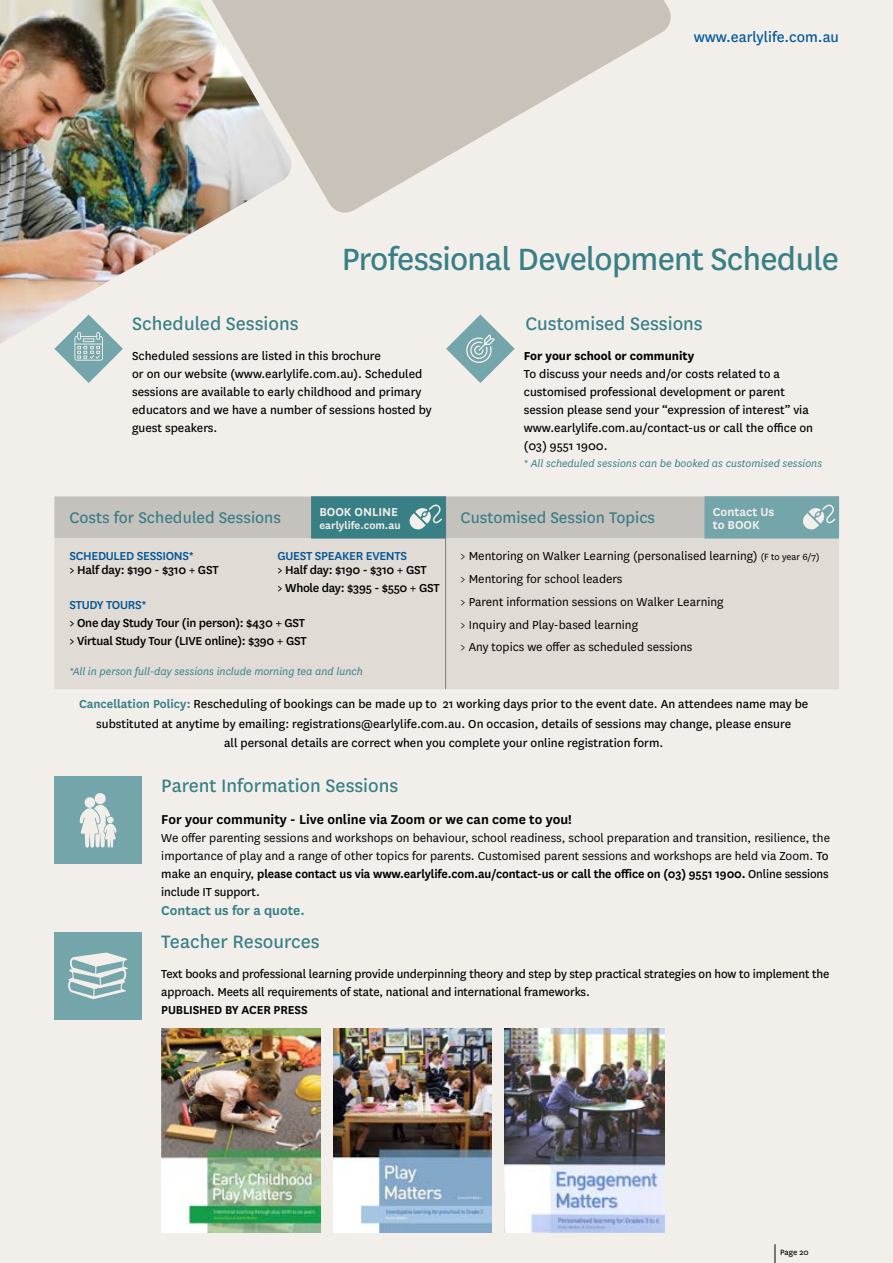
<style>
.page{position:relative;width:893px;height:1263px;background:#f2efeb}
.page>*{position:absolute;margin:0;border:0;box-sizing:border-box;transform-origin:0 0}
.t1{font:36px "National";letter-spacing:-.02em;color:#387f86}
.t2{font:21px "National";color:#387f86}
.t3{font:18px "National";color:#387f86}
.t4{font:16.5px "National";color:#005695}
.t5{font:600 15px "National";color:#000}
.t6{font:600 15px "National";color:#387f86}
.t7{font:13.5px/18px "National";color:#000}
.t8{font:13.5px/22.8px "National";color:#000}
.t9{font:500 13.5px/17.7px "National";letter-spacing:-.02em;color:#000}
.t10{font:500 13.5px "National";letter-spacing:-.02em;color:#005695}
.t11{font:600 13.5px/13.5px "National";color:#f2efeb}
.t12{font:700 13.5px "National";color:#000}
.t13{font:600 13.5px "National";letter-spacing:-.01em;color:#000}
.t14{font:italic 12px "National";color:#387f86}
.t15{font:600 12px "National";color:#f2efeb}
.t16{font:9px "National";color:#000}
.s1{font-size:10.5px}
.s2{font-weight:600;color:#387f86}
.s3{font-style:inherit}
.s4{font-weight:600}
</style>
<div class="page">
<svg style="left:775px;top:1244px;width:1px;height:19px"></svg>
<svg style="left:241px;top:0;width:430px;height:213px;fill:#c9c2b8"></svg>
<div style="left:54px;top:496px;width:785px;height:42px;background:#c5c1bd"></div>
<div style="left:54px;top:538px;width:785px;height:151px;background:#e1dbd5"></div>
<hr style="left:445px;top:496px;width:1px;height:193px;background:#817c77">
<svg style="left:54px;top:314px;width:69px;height:69px"></svg>
<svg style="left:446px;top:314px;width:69px;height:69px"></svg>
<div style="left:311px;top:496px;width:135px;height:42px;background:#387f86;border:1px solid #387f86"></div>
<svg style="left:409px;top:504px;width:33px;height:26px"></svg>
<div style="left:705px;top:496px;width:134px;height:42px;background:#74a5aa;border:1px solid #74a5aa"></div>
<svg style="left:803px;top:504px;width:32px;height:26px"></svg>
<div style="left:54px;top:777px;width:88px;height:87px;background:#74a5aa"></div>
<div style="left:54px;top:932px;width:88px;height:87px;background:#74a5aa"></div>
<img style="left:504px;top:1029px;width:161px;height:203px">
<img style="left:334px;top:1029px;width:158px;height:203px">
<img style="left:161px;top:1029px;width:160px;height:203px">
<svg style="left:80px;top:793px;width:36px;height:55px"></svg>
<svg style="left:68px;top:952px;width:60px;height:47px"></svg>
<img style="left:28px;top:0;width:106px;height:312px">
<img style="left:134px;top:0;width:53px;height:266px">
<img style="left:0;top:0;width:28px;height:344px">
<img style="left:187px;top:0;width:54px;height:236px">
<img style="left:241px;top:72px;width:50px;height:133px">
<img style="left:28px;top:312px;width:28px;height:16px">
<p class="t4" style="left:694px;top:26px;width:147px">www.earlylife.com.au</p>
<h1 class="t1" style="left:342px;top:235px;width:499px">Professional Development Schedule</h1>
<h2 class="t2" style="left:132px;top:310px;width:168px">Scheduled Sessions</h2>
<p class="t7" style="left:132px;top:346px;width:301px">Scheduled sessions are listed in this brochure<br>or on our website (www.earlylife.com.au). Scheduled sessions are available to early childhood and primary educators and we have a number of sessions hosted by guest speakers.</p>
<p class="t12" style="left:524px;top:346px;width:172px">For your school or community</p>
<h2 class="t2" style="left:525px;top:310px;width:179px">Customised Sessions</h2>
<p class="t7" style="left:524px;top:364px;width:291px">To discuss your needs and/or costs related to a customised professional development or parent session please send your “expression of interest” via www.earlylife.com.au/contact-us or call the office on (03) 9551 1900.</p>
<p class="t14" style="left:524px;top:455px;width:300px">* All scheduled sessions can be booked as customised sessions</p>
<h3 class="t3" style="left:69px;top:506px;width:213px">Costs for Scheduled Sessions</h3>
<p class="t11" style="left:319px;top:504px;width:80px">BOOK ONLINE</p>
<p class="t15" style="left:319px;top:517px;width:83px">earlylife.com.au</p>
<h3 class="t3" style="left:461px;top:506px;width:196px">Customised Session Topics</h3>
<p class="t11" style="left:713px;top:504px;width:63px">Contact Us to BOOK</p>
<p class="t10" style="left:69px;top:547px;width:126px">SCHEDULED SESSIONS*</p>
<p class="t10" style="left:278px;top:547px;width:131px">GUEST SPEAKER EVENTS</p>
<p class="t9" style="left:69px;top:560px;width:151px">&gt; Half day: $190 - $310 + GST</p>
<p class="t9" style="left:278px;top:560px;width:164px">&gt; Half day: $190 - $310 + GST<br>&gt; Whole day: $395 - $550 + GST</p>
<p class="t10" style="left:69px;top:596px;width:79px">STUDY TOURS*</p>
<p class="t9" style="left:69px;top:613px;width:239px">&gt; One day Study Tour (in person): $430 + GST &gt; Virtual Study Tour (LIVE online): $390 + GST</p>
<p class="t8" style="left:461px;top:544px;width:360px">&gt; Mentoring on Walker Learning (personalised learning) <span class="s1">(F to year 6/7) </span>&gt; Mentoring for school leaders<br>&gt; Parent information sessions on Walker Learning<br>&gt; Inquiry and Play-based learning<br>&gt; Any topics we offer as scheduled sessions</p>
<p class="t14" style="left:69px;top:663px;width:295px">*All in person full-day sessions include morning tea and lunch</p>
<p class="t7" style="left:79px;top:694px;width:731px;line-height:19.5px;text-align:center"><span class="s2">Cancellation Policy:</span> Rescheduling of bookings can be made up to 21 working days prior to the event date. An attendees name may be substituted at anytime by emailing: registrations@earlylife.com.au. On occasion, details of sessions may change, please ensure<br>all personal details are correct when you complete your online registration form.</p>
<h2 class="t2" style="left:161px;top:772px;width:238px">Parent Information Sessions</h2>
<p class="t5" style="left:161px;top:809px;width:412px">For your community - Live online via Zoom or we can come to you!</p>
<p class="t8" style="left:161px;top:828px;width:670px;line-height:18px;text-align:justify">We offer parenting sessions and workshops on behaviour, school readiness, school preparation and transition, resilience, the importance of play and a range of other topics for parents. Customised parent sessions and workshops are held via Zoom. <span class="s3">To make an enquiry,</span> <span class="s4">please contact us via www.earlylife.com.au/contact-us or call the office on (03) 9551 1900.</span> <span class="s3">Online sessions include IT support.</span></p>
<p class="t6" style="left:161px;top:900px;width:145px">Contact us for a quote.</p>
<h2 class="t2" style="left:161px;top:927px;width:160px">Teacher Resources</h2>
<p class="t7" style="left:161px;top:964px;width:670px">Text books and professional learning provide underpinning theory and step by step practical strategies on how to implement the approach. Meets all requirements of state, national and international frameworks.</p>
<p class="t13" style="left:161px;top:1001px;width:148px">PUBLISHED BY ACER PRESS</p>
<p class="t16" style="left:780px;top:1247px;width:30px">Page 20</p>
<p class="t16" style="left:799px;top:1247px;width:5px">1</p>
</div>
